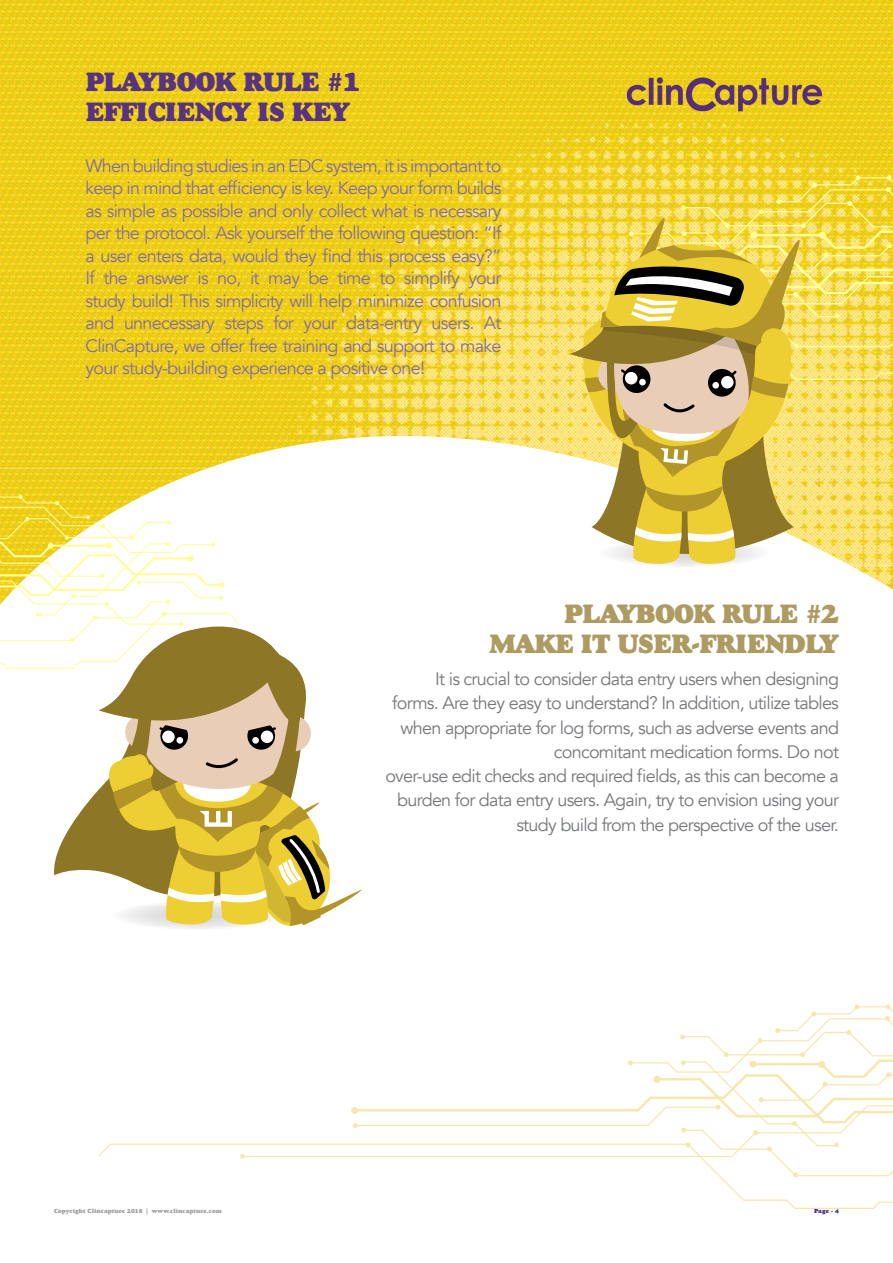
<style>
.page{position:relative;width:893px;height:1263px;background:#fff}
.page>*{position:absolute;margin:0;border:0;box-sizing:border-box;transform-origin:0 0}
.t1{font:27px "Goudy Std Heavyface";letter-spacing:-.04em;color:#ae9b62}
.t2{font:27px "Goudy Std Heavyface";letter-spacing:-.04em;color:#573382}
.t3{font:18px/22.5px "Avenir";letter-spacing:-.04em;color:#856ca2;text-align:justify}
.t4{font:18px/24.3px "Avenir";letter-spacing:-.04em;color:#76787b;text-align:right}
.t5{font:6px "Goudy Std Heavyface";color:#9d9fa2}
.t6{font:6px "Goudy Std Heavyface";color:#4b2c75}
</style>
<div class="page">
<svg style="left:99px;top:1143px;width:794px;height:66px"></svg>
<svg style="left:240px;top:1004px;width:653px;height:173px"></svg>
<div style="left:653px;top:1076px;width:7px;height:7px;background:#f6e8ad;border-radius:50%"></div>
<div style="left:749px;top:1061px;width:7px;height:7px;background:#f6e8ad;border-radius:50%"></div>
<div style="left:818px;top:1061px;width:7px;height:7px;background:#f6e8ad;border-radius:50%"></div>
<div style="left:351px;top:1107px;width:7px;height:7px;background:#f6e8ad;border-radius:50%"></div>
<img style="left:0;top:0;width:893px;height:590px">
<svg style="left:0;top:495px;width:371px;height:434px"></svg>
<svg style="left:568px;top:175px;width:325px;height:413px;background:#e2cb67"></svg>
<img style="left:622px;top:74px;width:205px;height:41px">
<p class="t2" style="left:86px;top:65px;width:276px">PLAYBOOK RULE #1</p>
<p class="t2" style="left:86px;top:95px;width:266px">EFFICIENCY IS KEY</p>
<p class="t3" style="left:86px;top:154px;width:417px">When building studies in an EDC system, it is important to keep in mind that efficiency is key. Keep your form builds as simple as possible and only collect what is necessary per the protocol. Ask yourself the following question: “If a user enters data, would they find this process easy?” If the answer is no, it may be time to simplify your study build! This simplicity will help minimize confusion and unnecessary steps for your data-entry users. At ClinCapture, we offer free training and support to make your study-building experience a positive one!</p>
<p class="t1" style="left:564px;top:597px;width:276px">PLAYBOOK RULE #2</p>
<p class="t1" style="left:489px;top:627px;width:351px">MAKE IT USER-FRIENDLY</p>
<p class="t4" style="left:392px;top:667px;width:448px">It is crucial to consider data entry users when designing forms. Are they easy to understand? In addition, utilize tables when appropriate for log forms, such as adverse events and concomitant medication forms. Do not</p>
<p class="t4" style="left:385px;top:764px;width:455px">over-use edit checks and required fields, as this can become a burden for data entry users. Again, try to envision using your study build from the perspective of the user.</p>
<p class="t5" style="left:54px;top:1207px;width:169px">Copyright Clincapture 2018 | www.clincapture.com</p>
<p class="t6" style="left:814px;top:1207px;width:26px">Page - 4</p>
</div>
